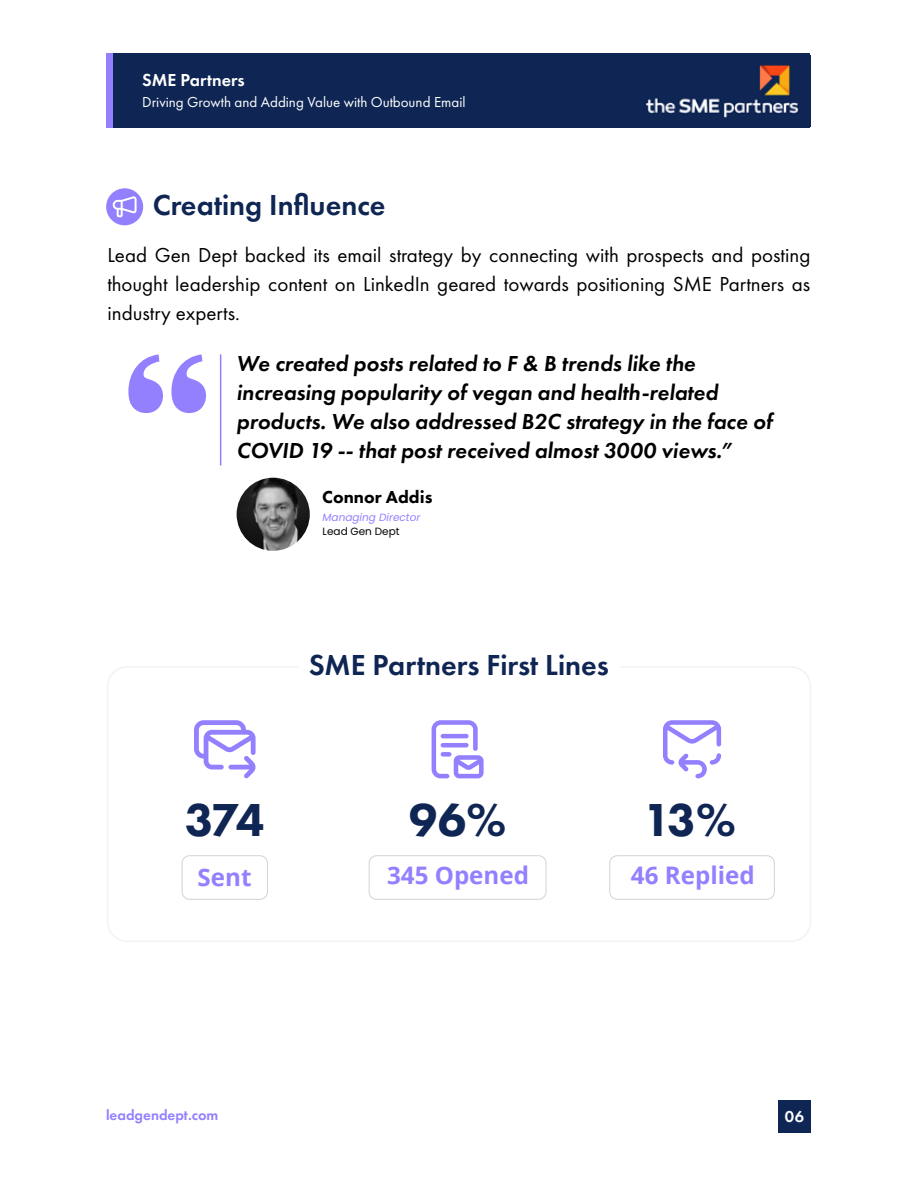
<style>
.page{position:relative;width:918px;height:1188px;background:#fff}
.page>*{position:absolute;margin:0;border:0;box-sizing:border-box;transform-origin:0 0}
.t1{font:800 48px "Futura PT";letter-spacing:-.07em;color:#0f2654}
.t2{font:600 30px "Futura PT";color:#0f2654}
.t3{font:700 24.15px "Open Sans";color:#9280ff}
.t4{font:italic 600 22.5px/28.8px "Futura PT";color:#000}
.t5{font:21px/28.8px "Futura PT";color:#000;text-align:justify}
.t6{font:600 18px "Futura PT";color:#fff}
.t7{font:800 18px "Futura PT";color:#000}
.t8{font:600 16.5px "Futura PT";color:#fff}
.t9{font:15px "Futura PT";color:#fff}
.t10{font:600 15px "Futura PT";color:#9280ff}
.t11{font:italic 10.5px "Poppins";color:#9280ff}
.t12{font:10.5px "Poppins";color:#000}
</style>
<div class="page">
<div style="left:107px;top:54px;width:703px;height:74px;background:#0f2654"></div>
<img style="left:646px;top:65px;width:153px;height:53px">
<div style="left:107px;top:54px;width:6px;height:74px;background:#9280ff"></div>
<div style="left:778px;top:1101px;width:32px;height:32px;background:#0f2654"></div>
<svg style="left:128px;top:354px;width:78px;height:59px"></svg>
<img style="left:237px;top:478px;width:73px;height:73px;border-radius:37px">
<hr style="left:220px;top:354px;width:1px;height:112px;background:#9280ff">
<div style="left:106px;top:188px;width:37px;height:37px;background:#9280ff;border-radius:50%"></div>
<div style="left:107px;top:666px;width:704px;height:276px;border:2px solid #f1f2f2;border-radius:20px"></div>
<div style="left:298px;top:648px;width:322px;height:37px;background:#fff"></div>
<div style="left:182px;top:855px;width:86px;height:45px;border:1px solid #d1d3d4;border-radius:8px"></div>
<div style="left:369px;top:855px;width:177px;height:45px;border:1px solid #d1d3d4;border-radius:8px"></div>
<div style="left:609px;top:855px;width:166px;height:45px;border:1px solid #d1d3d4;border-radius:8px"></div>
<svg style="left:432px;top:720px;width:52px;height:58px"></svg>
<svg style="left:194px;top:720px;width:62px;height:58px"></svg>
<svg style="left:663px;top:720px;width:58px;height:58px"></svg>
<svg style="left:113px;top:196px;width:24px;height:21px"></svg>
<p class="t6" style="left:142px;top:69px;width:104px">SME Partners</p>
<p class="t9" style="left:142px;top:93px;width:325px">Driving Growth and Adding Value with Outbound Email</p>
<h2 class="t2" style="left:153px;top:186px;width:234px">Creating Influence</h2>
<p class="t5" style="left:107px;top:240px;width:704px">Lead Gen Dept backed its email strategy by connecting with prospects and posting thought leadership content on LinkedIn geared towards positioning SME Partners as industry experts.</p>
<p class="t4" style="left:237px;top:349px;width:537px">We created posts related to F &amp; B trends like the increasing popularity of vegan and health-related products. We also addressed B2C strategy in the face of COVID 19 -- that post received almost 3000 views.”</p>
<p class="t7" style="left:322px;top:486px;width:112px">Connor Addis</p>
<p class="t11" style="left:323px;top:512px;width:99px">Managing Director</p>
<p class="t12" style="left:323px;top:525px;width:79px">Lead Gen Dept</p>
<h2 class="t2" style="left:309px;top:646px;width:302px">SME Partners First Lines</h2>
<h1 class="t1" style="left:185px;top:790px;width:81px">374</h1>
<p class="t3" style="left:198px;top:860px;width:55px">Sent</p>
<h1 class="t1" style="left:409px;top:790px;width:99px">96%</h1>
<p class="t3" style="left:387px;top:858px;width:143px">345 Opened</p>
<h1 class="t1" style="left:643px;top:790px;width:94px">13%</h1>
<p class="t3" style="left:631px;top:858px;width:125px">46 Replied</p>
<p class="t10" style="left:106px;top:1106px;width:114px">leadgendept.com</p>
<p class="t8" style="left:785px;top:1106px;width:21px">06</p>
</div>
